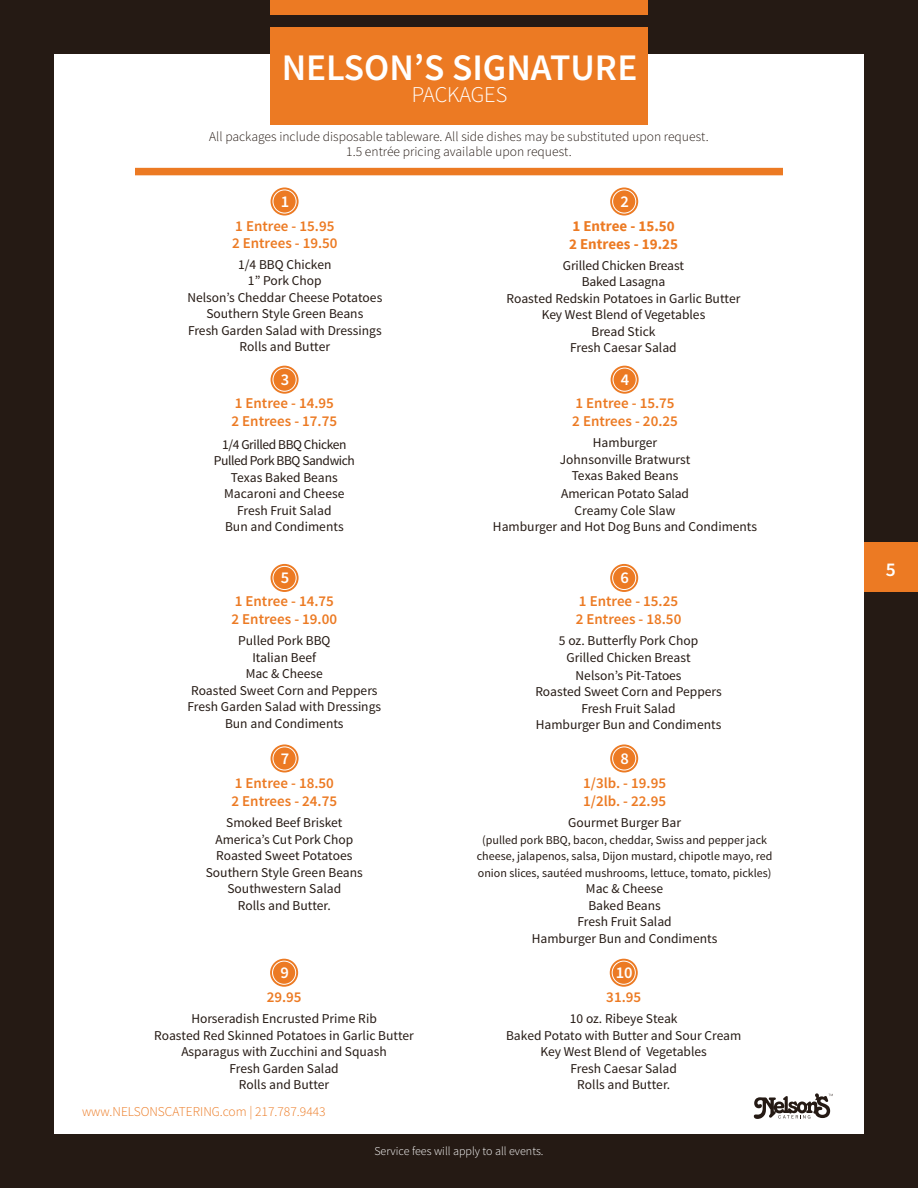
<style>
.page{position:relative;width:918px;height:1188px;background:#251a14}
.page>*{position:absolute;margin:0;border:0;box-sizing:border-box;transform-origin:0 0}
.t1{font:600 37.5px "Source Sans Pro";color:#fff}
.t2{font:300 22.5px "Source Sans Pro";letter-spacing:-.01em;color:#fff}
.t3{font:600 19.5px "Source Sans Pro";color:#fff}
.t4{font:600 16.5px "Source Sans Pro";color:#fff}
.t5{font:600 15px/18px "Source Sans Pro";color:#ec7a23}
.t6{font:700 15px/18px "Source Sans Pro";color:#ec7a23}
.t7{font:13.5px/16.5px "Source Sans Pro";color:#251a14;text-align:center}
.t8{font:300 13.5px/15px "Source Sans Pro";color:#251a14;text-align:center}
.t9{font:300 13.5px "Source Sans Pro";color:#ec7a23}
.t10{font:12px/16.5px "Source Sans Pro";color:#251a14;text-align:center}
.t11{font:300 12px "Source Sans Pro";color:#fff}
</style>
<div class="page">
<div style="left:54px;top:54px;width:810px;height:1080px;background:#fff"></div>
<svg style="left:754px;top:1093px;width:79px;height:26px"></svg>
<svg style="left:271px;top:187px;width:28px;height:29px"></svg>
<div style="left:135px;top:168px;width:648px;height:7px;background:#ec7a23"></div>
<div style="left:270px;top:28px;width:378px;height:97px;background:#ec7a23"></div>
<div style="left:270px;top:0;width:378px;height:14px;background:#ec7a23"></div>
<div style="left:273px;top:190px;width:24px;height:23px;border:1px solid #fff;border-radius:50%"></div>
<svg style="left:271px;top:366px;width:28px;height:28px"></svg>
<div style="left:273px;top:368px;width:24px;height:24px;border:1px solid #fff;border-radius:50%"></div>
<svg style="left:271px;top:564px;width:28px;height:28px"></svg>
<div style="left:273px;top:566px;width:24px;height:24px;border:1px solid #fff;border-radius:50%"></div>
<svg style="left:271px;top:744px;width:28px;height:29px"></svg>
<div style="left:273px;top:747px;width:24px;height:23px;border:1px solid #fff;border-radius:50%"></div>
<svg style="left:610px;top:187px;width:28px;height:29px"></svg>
<div style="left:612px;top:190px;width:24px;height:23px;border:1px solid #fff;border-radius:50%"></div>
<svg style="left:611px;top:366px;width:28px;height:28px"></svg>
<div style="left:613px;top:368px;width:24px;height:24px;border:1px solid #fff;border-radius:50%"></div>
<svg style="left:610px;top:564px;width:28px;height:28px"></svg>
<div style="left:612px;top:566px;width:24px;height:24px;border:1px solid #fff;border-radius:50%"></div>
<svg style="left:610px;top:744px;width:28px;height:29px"></svg>
<div style="left:612px;top:747px;width:24px;height:23px;border:1px solid #fff;border-radius:50%"></div>
<svg style="left:270px;top:959px;width:28px;height:28px"></svg>
<div style="left:272px;top:961px;width:24px;height:24px;border:1px solid #fff;border-radius:50%"></div>
<svg style="left:610px;top:959px;width:28px;height:28px"></svg>
<div style="left:612px;top:961px;width:24px;height:24px;border:1px solid #fff;border-radius:50%"></div>
<div style="left:864px;top:542px;width:54px;height:50px;background:#ec7a23"></div>
<h1 class="t1" style="left:282px;top:44px;width:357px">NELSON’S SIGNATURE</h1>
<h2 class="t2" style="left:412px;top:81px;width:97px">PACKAGES</h2>
<p class="t8" style="left:209px;top:129px;width:501px">All packages include disposable tableware. All side dishes may be substituted upon request.<br>1.5 entrée pricing available upon request.</p>
<p class="t4" style="left:281px;top:191px;width:10px">1</p>
<p class="t4" style="left:620px;top:191px;width:10px">2</p>
<p class="t5" style="left:232px;top:218px;width:107px;line-height:16.5px">1 Entree - 15.95<br>2 Entrees - 19.50</p>
<p class="t7" style="left:187px;top:256px;width:196px">1/4 BBQ Chicken<br>1” Pork Chop<br>Nelson’s Cheddar Cheese Potatoes<br>Southern Style Green Beans<br>Fresh Garden Salad with Dressings<br>Rolls and Butter</p>
<p class="t4" style="left:281px;top:369px;width:10px">3</p>
<p class="t5" style="left:232px;top:395px;width:107px">1 Entree - 14.95<br>2 Entrees - 17.75</p>
<p class="t7" style="left:214px;top:436px;width:143px">1/4 Grilled BBQ Chicken<br>Pulled Pork BBQ Sandwich<br>Texas Baked Beans<br>Macaroni and Cheese<br>Fresh Fruit Salad<br>Bun and Condiments</p>
<p class="t4" style="left:281px;top:567px;width:10px">5</p>
<p class="t5" style="left:232px;top:593px;width:107px">1 Entree - 14.75<br>2 Entrees - 19.00</p>
<p class="t7" style="left:188px;top:633px;width:195px">Pulled Pork BBQ<br>Italian Beef<br>Mac &amp; Cheese<br>Roasted Sweet Corn and Peppers<br>Fresh Garden Salad with Dressings<br>Bun and Condiments</p>
<p class="t4" style="left:281px;top:748px;width:10px">7</p>
<p class="t5" style="left:232px;top:775px;width:107px">1 Entree - 18.50<br>2 Entrees - 24.75</p>
<p class="t7" style="left:206px;top:815px;width:158px">Smoked Beef Brisket<br>America’s Cut Pork Chop<br>Roasted Sweet Potatoes<br>Southern Style Green Beans<br>Southwestern Salad<br>Rolls and Butter.</p>
<p class="t6" style="left:569px;top:217px;width:110px">1 Entree - 15.50<br>2 Entrees - 19.25</p>
<p class="t7" style="left:507px;top:257px;width:235px">Grilled Chicken Breast<br>Baked Lasagna<br>Roasted Redskin Potatoes in Garlic Butter<br>Key West Blend of Vegetables<br>Bread Stick<br>Fresh Caesar Salad</p>
<p class="t4" style="left:621px;top:369px;width:10px">4</p>
<p class="t5" style="left:572px;top:395px;width:107px">1 Entree - 15.75<br>2 Entrees - 20.25</p>
<p class="t7" style="left:560px;top:435px;width:132px">Hamburger<br>Johnsonville Bratwurst<br>Texas Baked Beans</p>
<p class="t7" style="left:493px;top:486px;width:266px">American Potato Salad<br>Creamy Cole Slaw<br>Hamburger and Hot Dog Buns and Condiments</p>
<p class="t4" style="left:620px;top:567px;width:10px">6</p>
<p class="t5" style="left:576px;top:593px;width:107px">1 Entree - 15.25<br>2 Entrees - 18.50</p>
<p class="t7" style="left:559px;top:633px;width:141px">5 oz. Butterfly Pork Chop<br>Grilled Chicken Breast</p>
<p class="t7" style="left:535px;top:667px;width:188px">Nelson’s Pit-Tatoes<br>Roasted Sweet Corn and Peppers<br>Fresh Fruit Salad<br>Hamburger Bun and Condiments</p>
<p class="t4" style="left:620px;top:748px;width:10px">8</p>
<p class="t5" style="left:583px;top:775px;width:84px">1/3lb. - 19.95<br>1/2lb. - 22.95</p>
<p class="t7" style="left:568px;top:815px;width:114px">Gourmet Burger Bar</p>
<p class="t10" style="left:477px;top:832px;width:297px">(pulled pork BBQ, bacon, cheddar, Swiss and pepper jack cheese, jalapenos, salsa, Dijon mustard, chipotle mayo, red onion slices, sautéed mushrooms, lettuce, tomato, pickles)</p>
<p class="t7" style="left:532px;top:881px;width:187px">Mac &amp; Cheese<br>Baked Beans<br>Fresh Fruit Salad<br>Hamburger Bun and Condiments</p>
<p class="t4" style="left:280px;top:962px;width:10px">9</p>
<p class="t4" style="left:616px;top:962px;width:18px">10</p>
<p class="t5" style="left:267px;top:989px;width:36px">29.95</p>
<p class="t7" style="left:154px;top:1011px;width:261px">Horseradish Encrusted Prime Rib<br>Roasted Red Skinned Potatoes in Garlic Butter<br>Asparagus with Zucchini and Squash<br>Fresh Garden Salad<br>Rolls and Butter</p>
<p class="t5" style="left:606px;top:989px;width:36px">31.95</p>
<p class="t7" style="left:506px;top:1011px;width:237px">10 oz. Ribeye Steak<br>Baked Potato with Butter and Sour Cream<br>Key West Blend of Vegetables<br>Fresh Caesar Salad<br>Rolls and Butter.</p>
<p class="t9" style="left:82px;top:1104px;width:245px">www.NELSONSCATERING.com | 217.787.9443</p>
<p class="t11" style="left:374px;top:1144px;width:171px">Service fees will apply to all events.</p>
<h3 class="t3" style="left:886px;top:557px;width:12px">5</h3>
</div>
